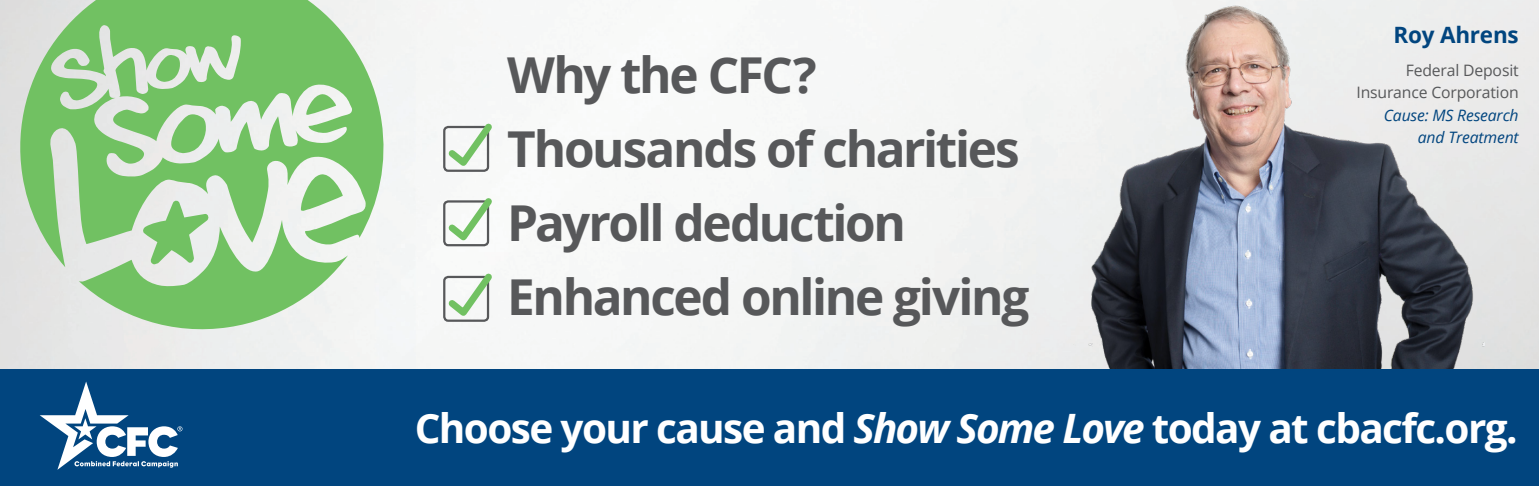
<style>
.page{position:relative;width:1539px;height:486px;background:#fff}
.page>*{position:absolute;margin:0;border:0;box-sizing:border-box;transform-origin:0 0}
.t1{font:700 49.5px "Open Sans";letter-spacing:-.045em;color:#57585a}
.t2{font:700 40.5px "Open Sans";letter-spacing:-.04em;color:#fff}
.t3{font:700 22.5px "Open Sans";letter-spacing:-.01em;color:#01457f}
.t4{font:15.75px/22.5px "Open Sans";letter-spacing:-.01em;color:#57585a;text-align:right}
.s1{font-style:italic;color:#01457f}
.s2{font-style:italic}
</style>
<div class="page">
<svg style="left:79px;top:267px;width:269px;height:69px;fill:#71c162"></svg>
<svg style="left:7px;top:0;width:381px;height:267px;fill:#71c162"></svg>
<svg style="left:142px;top:200px;width:68px;height:66px;background:#b5d9af"></svg>
<svg style="left:443px;top:268px;width:55px;height:54px"></svg>
<svg style="left:443px;top:192px;width:55px;height:55px"></svg>
<svg style="left:443px;top:118px;width:55px;height:54px"></svg>
<img style="left:1027px;top:0;width:457px;height:369px">
<div style="left:0;top:369px;width:1539px;height:117px;background:#01457f"></div>
<svg style="left:40px;top:382px;width:142px;height:88px"></svg>
<h1 class="t1" style="left:507px;top:40px;width:311px">Why the CFC?</h1>
<p class="t1" style="left:507px;top:114px;width:514px">Thousands of charities</p>
<p class="t1" style="left:507px;top:188px;width:400px">Payroll deduction</p>
<p class="t1" style="left:507px;top:263px;width:524px">Enhanced online giving</p>
<p class="t3" style="left:1394px;top:19px;width:127px">Roy Ahrens</p>
<p class="t4" style="left:1356px;top:58px;width:164px">Federal Deposit<br>Insurance Corporation<br><span class="s1">Cause: MS Research and Treatment</span></p>
<p class="t2" style="left:415px;top:400px;width:1104px">Choose your cause and <span class="s2">Show Some Love</span> today at cbacfc.org.</p>
</div>
